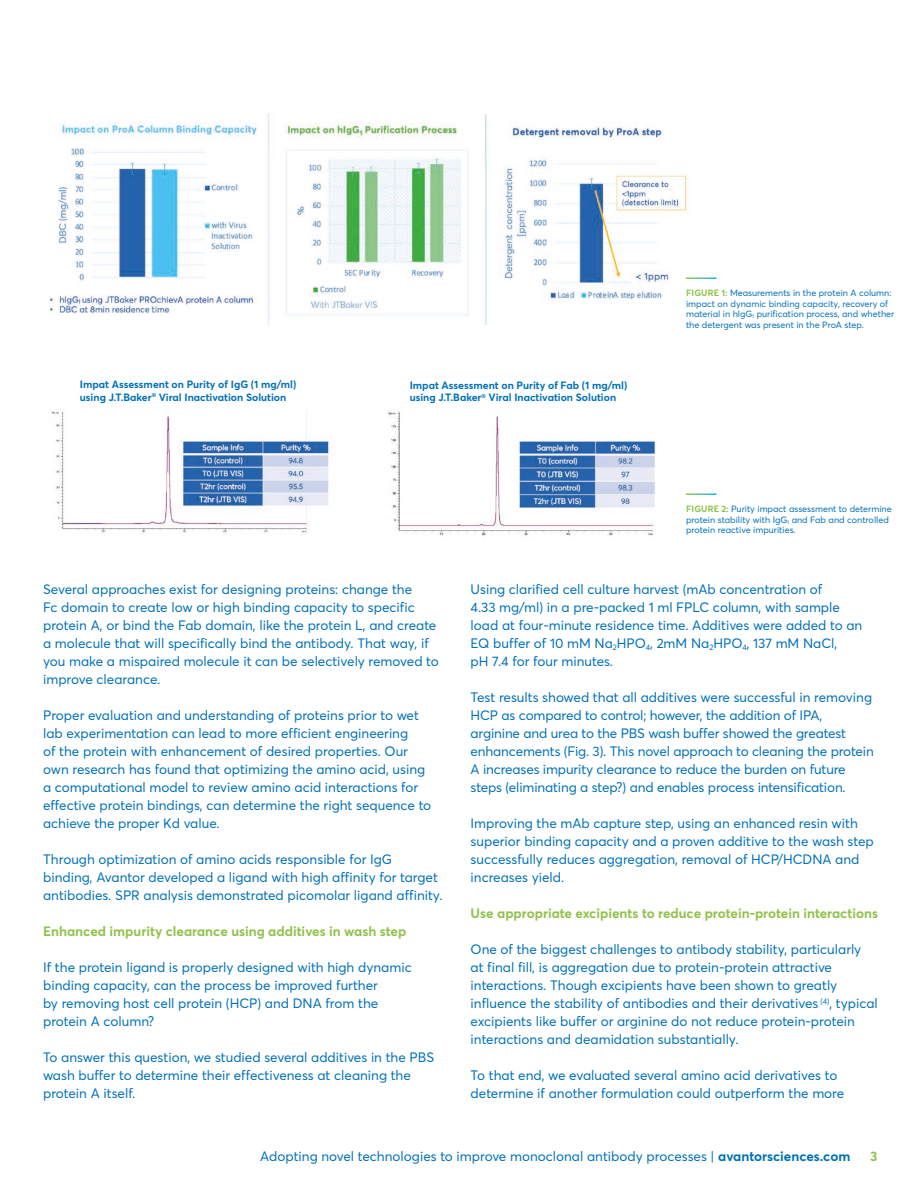
<style>
.page{position:relative;width:918px;height:1188px;background:#fff}
.page>*{position:absolute;margin:0;border:0;box-sizing:border-box;transform-origin:0 0}
.t1{font:13.5px/18px "Averta";color:#0071b9}
.t2{font:700 13.5px "Averta";color:#91c24b}
.t3{font:700 10.5px/12.6px "Averta";color:#0071b9}
.t4{font:9px/10.5px "Averta";color:#0071b9}
.s1{font-weight:700;color:#91c24b}
.s2{font-weight:700}
</style>
<div class="page">
<img style="left:49px;top:114px;width:639px;height:211px">
<hr style="left:686px;top:277px;width:30px;height:2px;background:#fff">
<img style="left:51px;top:375px;width:605px;height:161px">
<div style="left:80px;top:378px;width:222px;height:23px;background:#fff"></div>
<div style="left:410px;top:378px;width:222px;height:23px;background:#fff"></div>
<p class="t3" style="left:80px;top:378px;width:218px">Impat Assessment on Purity of IgG (1 mg/ml) using J.T.Baker<sup>®</sup> Viral Inactivation Solution</p>
<p class="t3" style="left:410px;top:378px;width:219px">Impat Assessment on Purity of Fab (1 mg/ml) using J.T.Baker<sup>®</sup> Viral Inactivation Solution</p>
<p class="t4" style="left:686px;top:287px;width:210px"><span class="s1">FIGURE 1:</span> Measurements in the protein A column: impact on dynamic binding capacity, recovery of material in hlgG<sub>1</sub> purification process, and whether the detergent was present in the ProA step.</p>
<p class="t4" style="left:686px;top:503px;width:207px"><span class="s1">FIGURE 2:</span> Purity impact assessment to determine protein stability with IgG<sub>1</sub> and Fab and controlled protein reactive impurities.</p>
<p class="t1" style="left:43px;top:580px;width:397px">Several approaches exist for designing proteins: change the<br>Fc domain to create low or high binding capacity to specific protein A, or bind the Fab domain, like the protein L, and create a molecule that will specifically bind the antibody. That way, if you make a mispaired molecule it can be selectively removed to improve clearance.</p>
<p class="t1" style="left:43px;top:706px;width:390px">Proper evaluation and understanding of proteins prior to wet lab experimentation can lead to more efficient engineering<br>of the protein with enhancement of desired properties. Our own research has found that optimizing the amino acid, using a computational model to review amino acid interactions for effective protein bindings, can determine the right sequence to achieve the proper Kd value.</p>
<p class="t1" style="left:43px;top:850px;width:401px">Through optimization of amino acids responsible for IgG binding, Avantor developed a ligand with high affinity for target antibodies. SPR analysis demonstrated picomolar ligand affinity.</p>
<p class="t2" style="left:43px;top:922px;width:365px">Enhanced impurity clearance using additives in wash step</p>
<p class="t1" style="left:43px;top:958px;width:370px">If the protein ligand is properly designed with high dynamic binding capacity, can the process be improved further<br>by removing host cell protein (HCP) and DNA from the protein A column?</p>
<p class="t1" style="left:43px;top:1048px;width:393px">To answer this question, we studied several additives in the PBS wash buffer to determine their effectiveness at cleaning the protein A itself.</p>
<p class="t1" style="left:471px;top:580px;width:393px">Using clarified cell culture harvest (mAb concentration of<br>4.33 mg/ml) in a pre-packed 1 ml FPLC column, with sample load at four-minute residence time. Additives were added to an EQ buffer of 10 mM Na<sub>2</sub>HPO<sub>4</sub>, 2mM Na<sub>2</sub>HPO<sub>4</sub>, 137 mM NaCl,<br>pH 7.4 for four minutes.</p>
<p class="t1" style="left:471px;top:688px;width:405px">Test results showed that all additives were successful in removing HCP as compared to control; however, the addition of IPA, arginine and urea to the PBS wash buffer showed the greatest enhancements (Fig. 3). This novel approach to cleaning the protein A increases impurity clearance to reduce the burden on future steps (eliminating a step?) and enables process intensification.</p>
<p class="t1" style="left:471px;top:814px;width:405px">Improving the mAb capture step, using an enhanced resin with superior binding capacity and a proven additive to the wash step successfully reduces aggregation, removal of HCP/HCDNA and increases yield.</p>
<p class="t2" style="left:471px;top:904px;width:409px">Use appropriate excipients to reduce protein-protein interactions</p>
<p class="t1" style="left:471px;top:940px;width:409px">One of the biggest challenges to antibody stability, particularly<br>at final fill, is aggregation due to protein-protein attractive interactions. Though excipients have been shown to greatly influence the stability of antibodies and their derivatives <sup>(4)</sup>, typical excipients like buffer or arginine do not reduce protein-protein interactions and deamidation substantially.</p>
<p class="t1" style="left:471px;top:1066px;width:375px">To that end, we evaluated several amino acid derivatives to determine if another formulation could outperform the more</p>
<p class="t1" style="left:260px;top:1146px;width:592px">Adopting novel technologies to improve monoclonal antibody processes | <span class="s2">avantorsciences.com</span></p>
<p class="t2" style="left:870px;top:1146px;width:9px">3</p>
</div>
